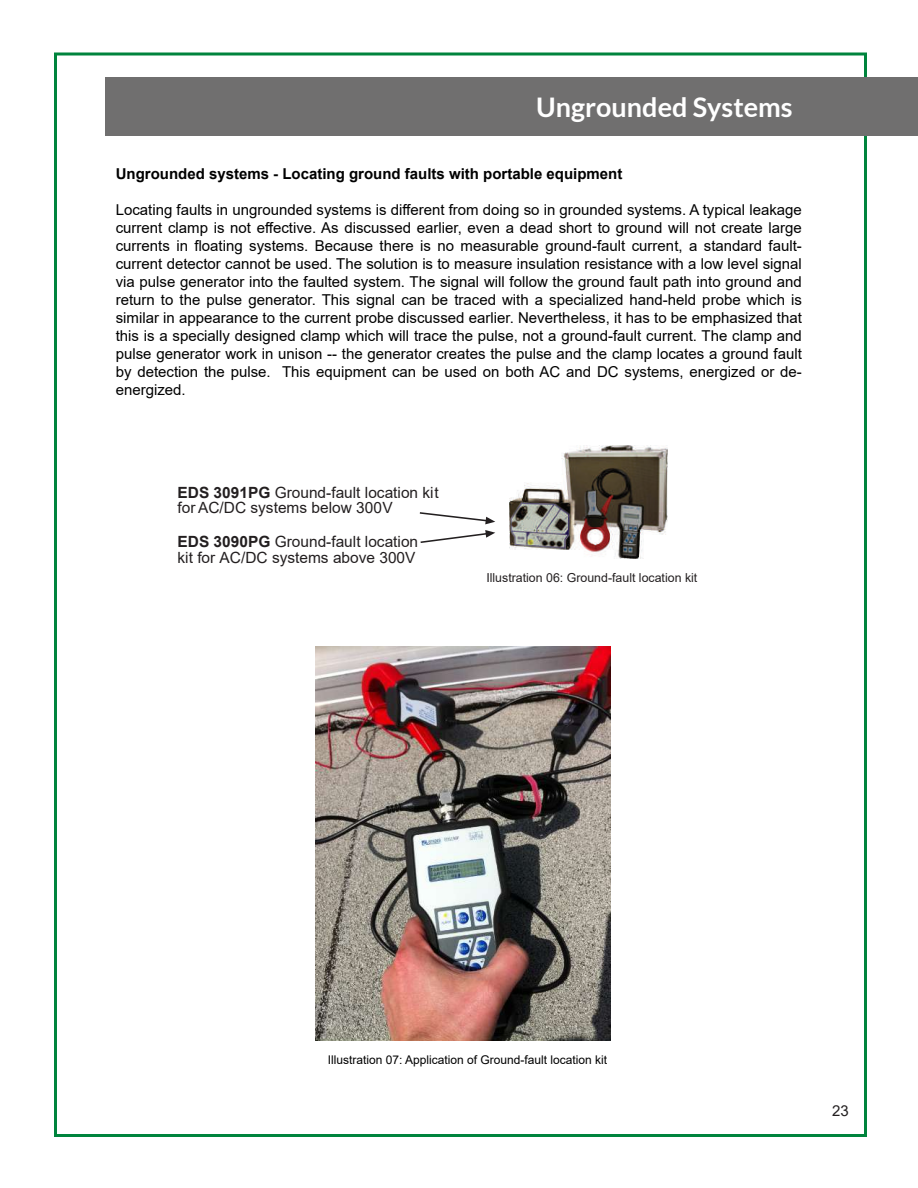
<style>
.page{position:relative;width:918px;height:1188px;background:#fff}
.page>*{position:absolute;margin:0;border:0;box-sizing:border-box;transform-origin:0 0}
.t1{font:700 27px "Lato";color:#fff}
.t2{font:15.45px/15.5px "Arial";color:#231f20}
.t3{font:15px/18px "Arial";color:#000;text-align:justify}
.t4{font:700 15px "Arial";color:#000}
.t5{font:15px "Arial";color:#231f20}
.t6{font:12.3px "Arial";color:#231f20}
.t7{font:12px "Arial";color:#000}
.s1{font-weight:700}
</style>
<div class="page">
<div style="left:105px;top:77px;width:813px;height:59px;background:#706f6f"></div>
<svg style="left:419px;top:512px;width:76px;height:12px"></svg>
<svg style="left:420px;top:530px;width:75px;height:13px"></svg>
<img style="left:509px;top:445px;width:159px;height:114px">
<img style="left:316px;top:646px;width:295px;height:395px">
<h1 class="t1" style="left:536px;top:92px;width:258px">Ungrounded Systems</h1>
<p class="t4" style="left:116px;top:164px;width:508px">Ungrounded systems - Locating ground faults with portable equipment</p>
<p class="t3" style="left:116px;top:201px;width:688px">Locating faults in ungrounded systems is different from doing so in grounded systems. A typical leakage current clamp is not effective. As discussed earlier, even a dead short to ground will not create large currents in floating systems. Because there is no measurable ground-fault current, a standard fault&shy;current detector cannot be used. The solution is to measure insulation resistance with a low level signal via pulse generator into the faulted system. The signal will follow the ground fault path into ground and return to the pulse generator. This signal can be traced with a specialized hand-held probe which is similar in appearance to the current probe discussed earlier. Nevertheless, it has to be emphasized that this is a specially designed clamp which will trace the pulse, not a ground-fault current. The clamp and pulse generator work in unison -- the generator creates the pulse and the clamp locates a ground fault by detection the pulse. This equipment can be used on both AC and DC systems, energized or de&shy;energized.</p>
<p class="t2" style="left:178px;top:485px;width:263px"><span class="s1">EDS 3091PG</span> Ground-fault location kit for AC/DC systems below 300 V</p>
<p class="t2" style="left:178px;top:534px;width:242px"><span class="s1">EDS 3090PG</span> Ground-fault location kit for AC/DC systems above 300 V</p>
<p class="t6" style="left:486px;top:569px;width:213px">Illustration 06: Ground-fault location kit</p>
<p class="t7" style="left:328px;top:1051px;width:281px">Illustration 07: Application of Ground-fault location kit</p>
<p class="t5" style="left:832px;top:1100px;width:18px">23</p>
</div>
